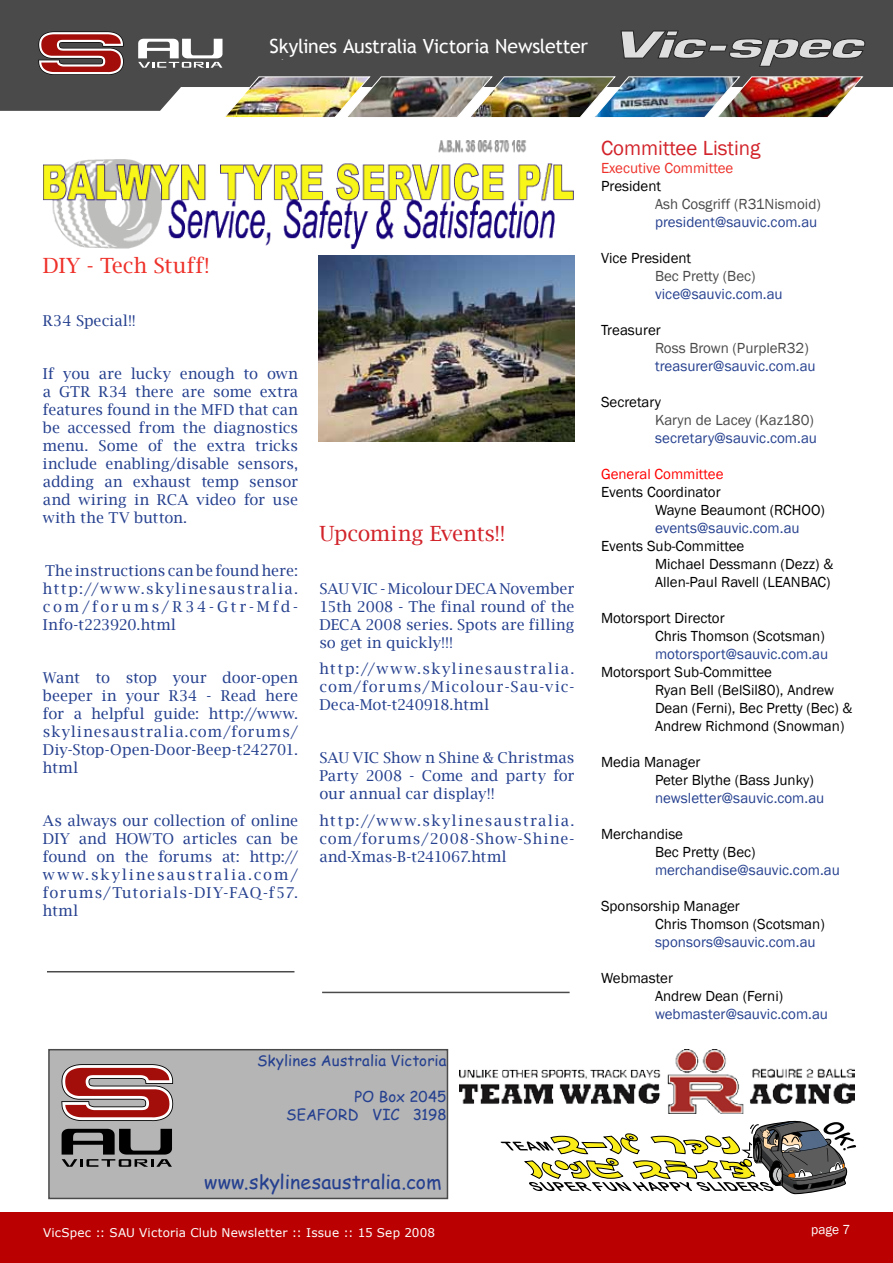
<style>
.page{position:relative;width:893px;height:1263px;background:#fff}
.page>*{position:absolute;margin:0;border:0;box-sizing:border-box;transform-origin:0 0}
.t1{font:21px "Franklin Gothic";color:#d2232a}
.t2{font:21px "Lucida Bright";letter-spacing:-.01em;color:#d2232a}
.t3{font:21px "Lucida Bright";color:#ee312a}
.t4{font:19.5px "Trebuchet MS";letter-spacing:-.015em;color:#fff}
.t5{font:19.5px "Comic Sans MS";letter-spacing:.005em;color:#25408f}
.t6{font:16.5px "Myriad Pro";letter-spacing:.05em;color:#fff}
.t7{font:15px/18px "Lucida Bright";letter-spacing:.04em;color:#25408f;text-align:justify}
.t8{font:15px/18px "Franklin Gothic";color:#000}
.t9{font:15px "Franklin Gothic";color:#25408f}
.t10{font:15px "Franklin Gothic";color:#4a4a4a}
.t11{font:15px/18px "Comic Sans MS";letter-spacing:.005em;color:#25408f;text-align:right}
.t12{font:15px "Franklin Gothic";color:#ee312a}
.t13{font:15px "Franklin Gothic";color:#f00}
.t14{font:15px "Lucida Bright";letter-spacing:.01em;color:#25408f}
.t15{font:13.5px "Franklin Gothic";color:#fff}
.t16{font:12px "Verdana";letter-spacing:.015em;color:#fff}
</style>
<div class="page">
<hr style="left:0;top:1212px;width:1px;height:51px;background:#ba0000">
<div style="left:1px;top:1212px;width:892px;height:51px;background:#ba0000"></div>
<div style="left:0;top:0;width:893px;height:111px;background:#4a4a4a"></div>
<img style="left:223px;top:76px;width:641px;height:42px">
<svg style="left:38px;top:31px;width:86px;height:44px"></svg>
<svg style="left:138px;top:39px;width:84px;height:29px"></svg>
<svg style="left:620px;top:31px;width:247px;height:36px;background:#727272"></svg>
<div style="left:38px;top:79px;width:107px;height:21px;background:#4a4a4a"></div>
<img style="left:44px;top:140px;width:530px;height:108px">
<div style="left:245px;top:38px;width:367px;height:20px;background:#4a4a4a"></div>
<img style="left:319px;top:255px;width:255px;height:186px">
<svg style="left:501px;top:1120px;width:355px;height:75px"></svg>
<img style="left:460px;top:1050px;width:394px;height:63px">
<div style="left:48px;top:1049px;width:400px;height:150px;background:#b5b5b5;border:2px solid #4a4a4a"></div>
<svg style="left:61px;top:1064px;width:112px;height:57px"></svg>
<svg style="left:62px;top:1129px;width:110px;height:38px"></svg>
<hr style="left:47px;top:971px;width:247px;height:1px;background:#4a4a4a">
<hr style="left:322px;top:992px;width:248px;height:1px;background:#4a4a4a">
<h2 class="t4" style="left:270px;top:34px;width:320px">Skylines Australia Victoria Newsletter</h2>
<p class="t6" style="left:264px;top:40px;width:133px">Skylines Australia</p>
<p class="t6" style="left:433px;top:40px;width:141px">Vi ctoria Newslette</p>
<h1 class="t3" style="left:43px;top:254px;width:168px">DIY - Tech Stuff!</h1>
<p class="t14" style="left:43px;top:312px;width:94px">R34 Special!!</p>
<p class="t7" style="left:43px;top:365px;width:257px">If you are lucky enough to own a GTR R34 there are some extra features found in the MFD that can be accessed from the diagnostics menu. Some of the extra tricks include enabling/disable sensors, adding an exhaust temp sensor and wiring in RCA video for use with the TV button.</p>
<p class="t7" style="left:43px;top:562px;width:257px">The instructions can be found here: http://www.skylinesaustralia. com/forums/R34-Gtr-Mfd-Info-t223920.html</p>
<p class="t7" style="left:43px;top:669px;width:257px">Want to stop your door-open beeper in your R34 - Read here for a helpful guide: http://www. skylinesaustralia.com/forums/ Diy-Stop-Open-Door-Beep-t242701. html</p>
<p class="t7" style="left:43px;top:812px;width:257px">As always our collection of online DIY and HOWTO articles can be found on the forums at: http:// www.skylinesaustralia.com/ forums/Tutorials-DIY-FAQ-f57. html</p>
<h1 class="t2" style="left:319px;top:521px;width:188px">Upcoming Events!!</h1>
<p class="t7" style="left:319px;top:579px;width:257px">SAU VIC - Micolour DECA November 15th 2008 - The final round of the DECA 2008 series. Spots are filling so get in quickly!!!</p>
<p class="t7" style="left:319px;top:660px;width:257px">http://www.skylinesaustralia. com/forums/Micolour-Sau-vic-Deca-Mot-t240918.html</p>
<p class="t7" style="left:319px;top:749px;width:257px">SAU VIC Show n Shine &amp; Christmas Party 2008 - Come and party for our annual car display!!</p>
<p class="t7" style="left:319px;top:811px;width:257px">http://www.skylinesaustralia. com/forums/2008-Show-Shine&shy;and-Xmas-B-t241067.html</p>
<p class="t11" style="left:257px;top:1051px;width:191px">Skylines Australia Victoria</p>
<p class="t11" style="left:286px;top:1087px;width:162px">PO Box 2045<br>SEAFORD VIC 3198</p>
<h2 class="t5" style="left:204px;top:1168px;width:239px">www.skylinesaustralia.com</h2>
<h1 class="t1" style="left:601px;top:135px;width:161px">Committee Listing</h1>
<p class="t12" style="left:601px;top:159px;width:134px">Executive Committee</p>
<p class="t8" style="left:601px;top:177px;width:62px">President</p>
<p class="t10" style="left:655px;top:195px;width:167px">Ash Cosgriff (R31Nismoid)</p>
<p class="t9" style="left:655px;top:213px;width:164px">president@sauvic.com.au</p>
<p class="t8" style="left:601px;top:249px;width:92px">Vice President</p>
<p class="t10" style="left:655px;top:267px;width:102px">Bec Pretty (Bec)</p>
<p class="t9" style="left:655px;top:285px;width:129px">vice@sauvic.com.au</p>
<p class="t8" style="left:601px;top:321px;width:61px">Treasurer</p>
<p class="t10" style="left:655px;top:339px;width:155px">Ross Brown (PurpleR32)</p>
<p class="t9" style="left:655px;top:357px;width:162px">treasurer@sauvic.com.au</p>
<p class="t8" style="left:601px;top:393px;width:62px">Secretary</p>
<p class="t10" style="left:655px;top:411px;width:160px">Karyn de Lacey (Kaz180)</p>
<p class="t9" style="left:655px;top:429px;width:163px">secretary@sauvic.com.au</p>
<p class="t13" style="left:601px;top:465px;width:124px">General Committee</p>
<p class="t8" style="left:655px;top:483px;width:171px;text-indent:-54px">Events Coordinator<br>Wayne Beaumont (RCHOO)</p>
<p class="t9" style="left:655px;top:519px;width:146px">events@sauvic.com.au</p>
<p class="t8" style="left:655px;top:537px;width:180px;text-indent:-54px">Events Sub-Committee<br>Michael Dessmann (Dezz) &amp;<br>Allen-Paul Ravell (LEANBAC)</p>
<p class="t8" style="left:655px;top:609px;width:171px;text-indent:-54px">Motorsport Director<br>Chris Thomson (Scotsman)</p>
<p class="t9" style="left:655px;top:645px;width:175px">motorsport@sauvic.com.au</p>
<p class="t8" style="left:655px;top:663px;width:199px;text-indent:-54px">Motorsport Sub-Committee<br>Ryan Bell (BelSil80), Andrew<br>Dean (Ferni), Bec Pretty (Bec) &amp;<br>Andrew Richmond (Snowman)</p>
<p class="t8" style="left:655px;top:753px;width:160px;text-indent:-54px">Media Manager<br>Peter Blythe (Bass Junky)</p>
<p class="t9" style="left:655px;top:789px;width:171px">newsletter@sauvic.com.au</p>
<p class="t8" style="left:655px;top:825px;width:102px;text-indent:-54px">Merchandise<br>Bec Pretty (Bec)</p>
<p class="t9" style="left:655px;top:861px;width:186px">merchandise@sauvic.com.au</p>
<p class="t8" style="left:655px;top:897px;width:171px;text-indent:-54px">Sponsorship Manager<br>Chris Thomson (Scotsman)</p>
<p class="t9" style="left:655px;top:933px;width:162px">sponsors@sauvic.com.au</p>
<p class="t8" style="left:655px;top:969px;width:130px;text-indent:-54px">Webmaster<br>Andrew Dean (Ferni)</p>
<p class="t9" style="left:655px;top:1005px;width:175px">webmaster@sauvic.com.au</p>
<p class="t15" style="left:43px;top:1221px;width:345px">Vic-spec :: SAU Victoria Club Newsletter :: Issue #9 – April 06</p>
<p class="t15" style="left:811px;top:1221px;width:41px">page 7</p>
<p class="t16" style="left:43px;top:1225px;width:394px">VicSpec :: SAU Victoria Club Newsletter :: Issue :: 15 Sep 2008</p>
</div>
